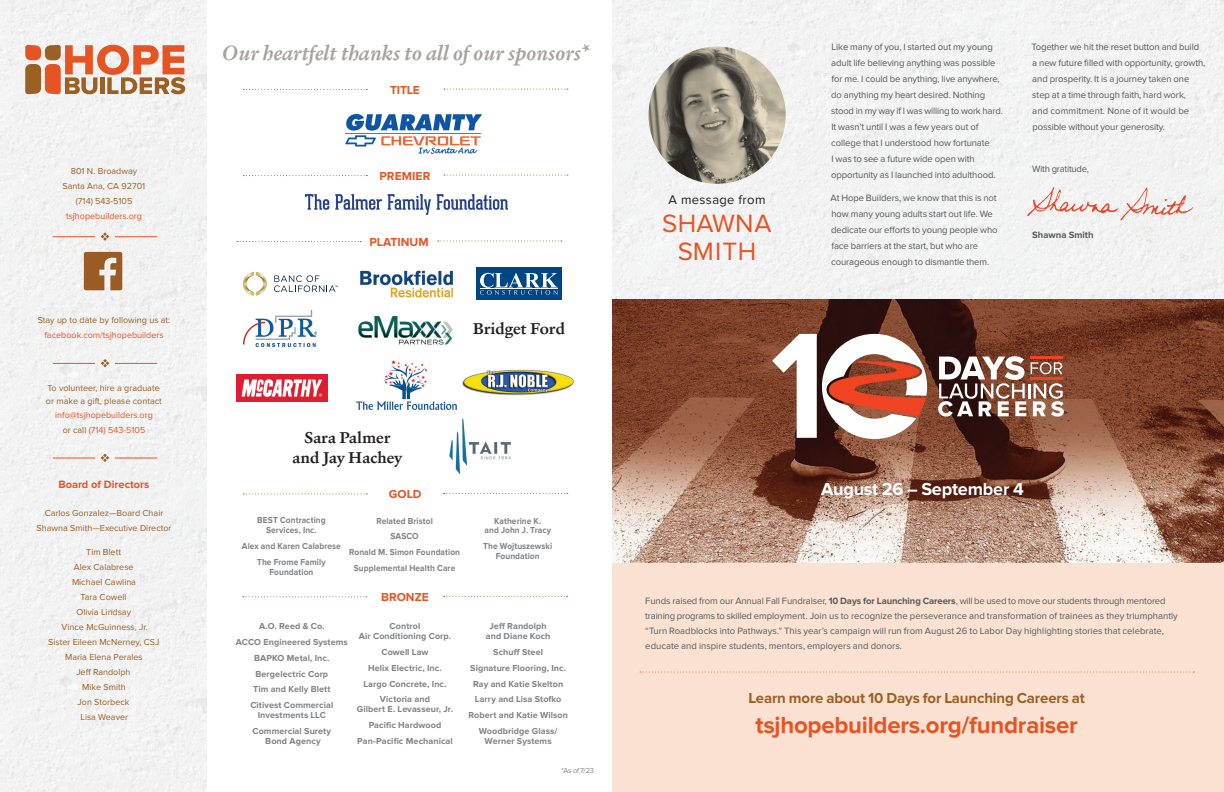
<style>
.page{position:relative;width:1224px;height:792px;background:#fff}
.page>*{position:absolute;margin:0;border:0;box-sizing:border-box;transform-origin:0 0}
.t1{font:26px/28px "Proxima Nova";letter-spacing:.01em;color:#e75424;text-align:center}
.t2{font:700 24px "Proxima Nova";letter-spacing:-.01em;color:#e75424}
.t3{font:italic 700 21px "Verdigris MVB Pro Text";color:#a7a2a0}
.t4{font:700 18px "Proxima Nova";letter-spacing:-.01em;color:#fff}
.t5{font:700 16px/19.2px "Verdigris MVB Pro Text";color:#231f20;text-align:center}
.t6{font:700 15px "Proxima Nova";letter-spacing:-.01em;color:#9a6024}
.t7{font:13px "Proxima Nova";letter-spacing:.025em;color:#231f20}
.t8{font:700 12px "Proxima Nova";letter-spacing:.005em;color:#e75424}
.t9{font:700 11px "Proxima Nova";color:#e75424}
.t10{font:9.5px/16px "Proxima Nova";letter-spacing:-.01em;color:#57585a}
.t11{font:700 9.5px "Proxima Nova";color:#57585a}
.t12{font:700 9px/15.8px "Proxima Nova";letter-spacing:.01em;color:#808285;text-align:center}
.t13{font:9px/15px "Proxima Nova";color:#9a6024;text-align:center}
.t14{font:700 9px/15.8px "Proxima Nova";letter-spacing:.01em;color:#808285;text-align:center;scale:.93 1}
.t15{font:9px/15px "Proxima Nova";color:#e75424;text-align:center}
.t16{font:7.5px "Proxima Nova";color:#808285}
.s1{color:#9a6024}
.s2{font-weight:700}
</style>
<div class="page">
<div style="left:612px;top:0;width:612px;height:299px;background:#f2f3f2"></div>
<div style="left:612px;top:337px;width:612px;height:455px;background:#fbe1d1"></div>
<img style="left:612px;top:299px;width:612px;height:263px">
<div style="left:0;top:0;width:207px;height:792px;background:#f2f2f2"></div>
<img style="left:1016px;top:174px;width:186px;height:62px">
<svg style="left:648px;top:47px;width:138px;height:137px;background:#8e8778"></svg>
<svg style="left:938px;top:356px;width:126px;height:61px;background:#a08176"></svg>
<hr style="left:1030px;top:357px;width:33px;height:2px;background:#ef4422">
<hr style="left:1030px;top:377px;width:33px;height:2px;background:#ef4422">
<svg style="left:772px;top:334px;width:156px;height:105px;background:#bb8d80"></svg>
<svg style="left:640px;top:672px;width:554px;height:1px"></svg>
<img style="left:345px;top:114px;width:138px;height:40px">
<img style="left:462px;top:369px;width:112px;height:27px">
<svg style="left:243px;top:493px;width:124px;height:1px"></svg>
<svg style="left:444px;top:493px;width:124px;height:1px"></svg>
<svg style="left:243px;top:596px;width:124px;height:1px"></svg>
<svg style="left:444px;top:596px;width:124px;height:1px"></svg>
<img style="left:358px;top:315px;width:95px;height:30px">
<img style="left:306px;top:195px;width:201px;height:20px">
<svg style="left:243px;top:272px;width:24px;height:24px"></svg>
<svg style="left:274px;top:275px;width:64px;height:17px"></svg>
<img style="left:236px;top:375px;width:91px;height:26px">
<img style="left:243px;top:311px;width:73px;height:35px">
<img style="left:360px;top:270px;width:93px;height:28px">
<hr style="left:53px;top:236px;width:42px;height:1px;background:#e75424">
<svg style="left:101px;top:232px;width:8px;height:9px"></svg>
<hr style="left:115px;top:236px;width:42px;height:1px;background:#e75424">
<hr style="left:53px;top:458px;width:42px;height:1px;background:#e75424">
<svg style="left:101px;top:454px;width:8px;height:8px"></svg>
<hr style="left:115px;top:458px;width:42px;height:1px;background:#e75424">
<svg style="left:84px;top:252px;width:38px;height:38px"></svg>
<hr style="left:53px;top:363px;width:42px;height:1px;background:#e75424">
<svg style="left:101px;top:359px;width:8px;height:8px"></svg>
<hr style="left:115px;top:363px;width:42px;height:1px;background:#e75424">
<svg style="left:25px;top:45px;width:160px;height:49px"></svg>
<svg style="left:243px;top:175px;width:124px;height:1px"></svg>
<svg style="left:444px;top:175px;width:124px;height:1px"></svg>
<svg style="left:243px;top:89px;width:124px;height:1px"></svg>
<svg style="left:444px;top:89px;width:124px;height:1px"></svg>
<div style="left:476px;top:267px;width:85px;height:33px;background:#004684"></div>
<svg style="left:480px;top:273px;width:78px;height:22px"></svg>
<hr style="left:480px;top:289px;width:78px;height:1px;background:#fff">
<svg style="left:237px;top:241px;width:124px;height:1px"></svg>
<svg style="left:438px;top:240px;width:124px;height:1px"></svg>
<img style="left:357px;top:361px;width:99px;height:49px">
<img style="left:449px;top:418px;width:62px;height:57px">
<p class="t13" style="left:62px;top:164px;width:84px">801 N. Broadway<br>Santa Ana, CA 92701 (714) 543-5105</p>
<p class="t15" style="left:66px;top:209px;width:78px">tsjhopebuilders.org</p>
<p class="t13" style="left:38px;top:312px;width:134px">Stay up to date by following us at:</p>
<p class="t15" style="left:44px;top:327px;width:121px">facebook.com/tsjhopebuilders</p>
<p class="t13" style="left:46px;top:381px;width:117px;line-height:13.5px;text-align:left">To volunteer, hire a graduate or make a gift, please contact</p>
<p class="t15" style="left:55px;top:407px;width:99px">info@tsjhopebuilders.org <span class="s1">or call</span> (714) 543-5105</p>
<p class="t9" style="left:58px;top:478px;width:92px">Board of Directors</p>
<p class="t13" style="left:37px;top:506px;width:136px">Carlos Gonzalez—Board Chair<br>Shawna Smith—Executive Director</p>
<p class="t13" style="left:48px;top:545px;width:113px">Tim Blett<br>Alex Calabrese<br>Michael Cawlina<br>Tara Cowell<br>Olivia Lindsay<br>Vince McGuinness, Jr.<br>Sister Eileen McNerney, CSJ<br>Maria Elena Perales<br>Jeff Randolph<br>Mike Smith<br>Jon Storbeck<br>Lisa Weaver</p>
<h3 class="t3" style="left:222px;top:39px;width:370px">Our heartfelt thanks to all of our sponsors*</h3>
<p class="t8" style="left:390px;top:83px;width:31px">TITLE</p>
<p class="t8" style="left:380px;top:169px;width:52px">PREMIER</p>
<p class="t8" style="left:369px;top:235px;width:61px">PLATINUM</p>
<h3 class="t5" style="left:293px;top:428px;width:111px">Sara Palmer and Jay Hachey</h3>
<p class="t8" style="left:389px;top:488px;width:34px">GOLD</p>
<h3 class="t5" style="left:472px;top:319px;width:94px">Bridget Ford</h3>
<p class="t14" style="left:257px;top:516px;width:75px;line-height:10px">BEST Contracting<br>Services, Inc.</p>
<p class="t14" style="left:242px;top:539px;width:108px">Alex and Karen Calabrese<br>The Frome Family</p>
<p class="t14" style="left:269px;top:564px;width:49px">Foundation</p>
<p class="t14" style="left:349px;top:513px;width:121px">Related Bristol<br>SASCO<br>Ronald M. Simon Foundation<br>Supplemental Health Care</p>
<p class="t14" style="left:484px;top:516px;width:73px;line-height:10px">Katherine K.<br>and John J. Tracy</p>
<p class="t14" style="left:483px;top:541px;width:76px;line-height:10px">The Wojtuszewski<br>Foundation</p>
<p class="t8" style="left:381px;top:590px;width:49px">BRONZE</p>
<p class="t12" style="left:236px;top:619px;width:114px">A.O. Reed &amp; Co.<br>ACCO Engineered Systems<br>BAPKO Metal, Inc.<br>Bergelectric Corp<br>Tim and Kelly Blett<br>Citivest Commercial</p>
<p class="t12" style="left:252px;top:708px;width:80px">Investments LLC<br>Commercial Surety</p>
<p class="t12" style="left:265px;top:733px;width:57px">Bond Agency</p>
<p class="t12" style="left:359px;top:622px;width:94px;line-height:10px">Control<br>Air Conditioning Corp.</p>
<p class="t12" style="left:363px;top:644px;width:85px">Cowell Law<br>Helix Electric, Inc.<br>Largo Concrete, Inc.<br>Victoria and</p>
<p class="t12" style="left:357px;top:702px;width:98px">Gilbert E. Levasseur, Jr.<br>Pacific Hardwood<br>Pan-Pacific Mechanical</p>
<p class="t12" style="left:486px;top:622px;width:66px;line-height:10px">Jeff Randolph and Diane Koch</p>
<p class="t12" style="left:468px;top:644px;width:101px">Schuff Steel<br>Signature Flooring, Inc.<br>Ray and Katie Skelton<br>Larry and Lisa Stofko<br>Robert and Katie Wilson<br>Woodbridge Glass/</p>
<p class="t12" style="left:485px;top:733px;width:69px">Werner Systems</p>
<p class="t16" style="left:562px;top:766px;width:34px">*As of 7/23</p>
<h3 class="t7" style="left:669px;top:192px;width:98px">A message from</h3>
<h1 class="t1" style="left:662px;top:210px;width:111px">SHAWNA<br>SMITH</h1>
<p class="t10" style="left:831px;top:39px;width:173px">Like many of you, I started out my young adult life believing anything was possible for me. I could be anything, live anywhere, do anything my heart desired. Nothing stood in my way if I was willing to work hard.<br>It wasn’t until I was a few years out of college that I understood how fortunate<br>I was to see a future wide open with opportunity as I launched into adulthood.</p>
<p class="t10" style="left:831px;top:190px;width:169px">At Hope Builders, we know that this is not how many young adults start out life. We dedicate our efforts to young people who face barriers at the start, but who are courageous enough to dismantle them.</p>
<p class="t10" style="left:1031px;top:39px;width:175px">Together we hit the reset button and build a new future filled with opportunity, growth, and prosperity. It is a journey taken one step at a time through faith, hard work,<br>and commitment. None of it would be possible without your generosity.</p>
<p class="t10" style="left:1032px;top:161px;width:58px">With gratitude,</p>
<p class="t11" style="left:1032px;top:229px;width:63px">Shawna Smith</p>
<h3 class="t4" style="left:821px;top:479px;width:204px">August 26 – September 4</h3>
<p class="t10" style="left:645px;top:594px;width:534px;line-height:15px">Funds raised from our Annual Fall Fundraiser, <span class="s2">10 Days for Launching Careers</span>, will be used to move our students through mentored training programs to skilled employment. Join us to recognize the perseverance and transformation of trainees as they triumphantly “Turn Roadblocks into Pathways.” This year’s campaign will run from August 26 to Labor Day highlighting stories that celebrate, educate and inspire students, mentors, employers and donors.</p>
<h3 class="t6" style="left:748px;top:689px;width:338px">Learn more about 10 Days for Launching Careers at</h3>
<h2 class="t2" style="left:755px;top:711px;width:324px">tsjhopebuilders.org/fundraiser</h2>
</div>
